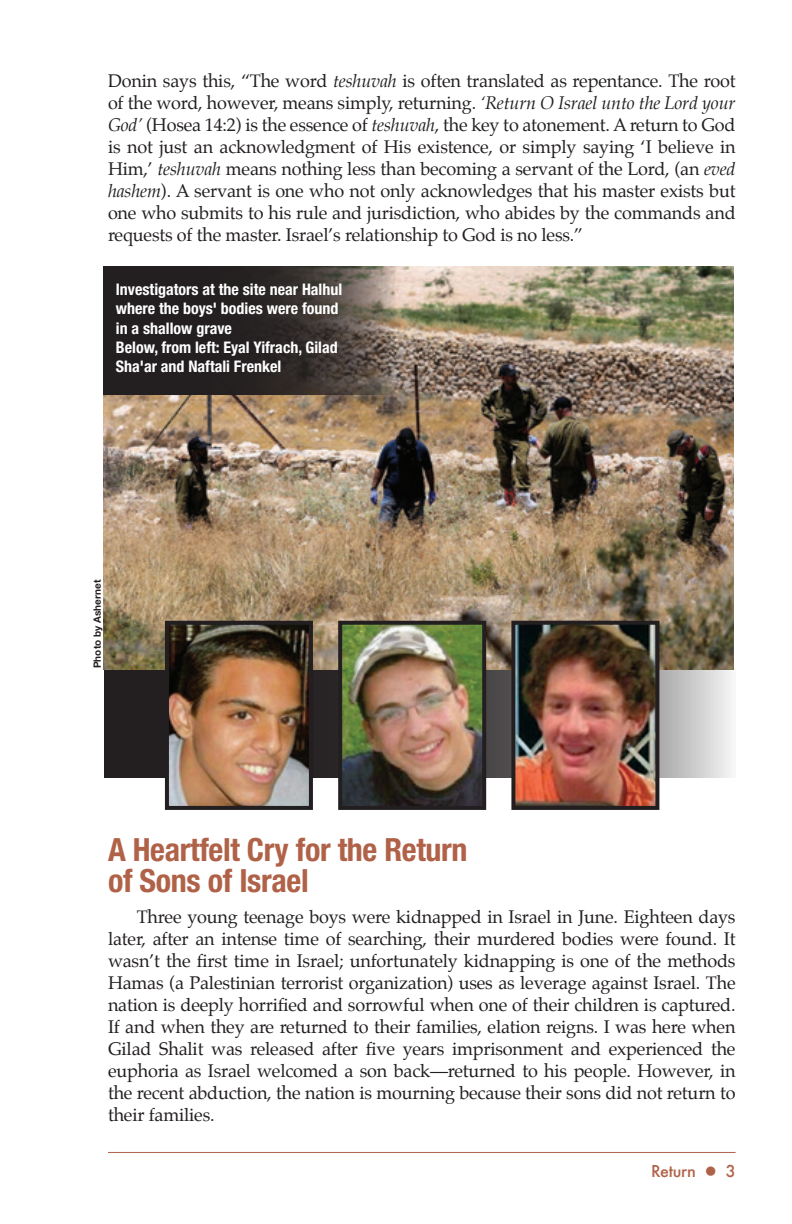
<style>
.page{position:relative;width:792px;height:1224px;background:#fff}
.page>*{position:absolute;margin:0;border:0;box-sizing:border-box;transform-origin:0 0}
.t1{font:700 condensed 32px/31px "Helvetica Neue LT Std";letter-spacing:-.01em;color:#b06248}
.t2{font:18px/22px "Palatino";letter-spacing:-.01em;color:#231f20;text-align:justify}
.t3{font:700 condensed 16px/19.2px "Helvetica Neue LT Std";color:#fff}
.t4{font:500 16px "Futura";letter-spacing:-.02em;color:#b06248}
.t5{font:700 10px "Helvetica Neue LT Std";color:#231f20}
.s1{font-style:italic}
</style>
<div class="page">
<hr style="left:108px;top:1152px;width:628px;height:1px;background:#b06248">
<svg style="left:104px;top:669px;width:630px;height:109px;background:#6e6c6c"></svg>
<img style="left:104px;top:266px;width:630px;height:403px">
<img style="left:170px;top:626px;width:138px;height:179px">
<div style="left:165px;top:621px;width:148px;height:189px;border:4px solid #231f20"></div>
<img style="left:343px;top:626px;width:138px;height:179px">
<div style="left:338px;top:621px;width:148px;height:189px;border:4px solid #231f20"></div>
<img style="left:516px;top:626px;width:138px;height:179px">
<div style="left:511px;top:621px;width:148px;height:189px;border:4px solid #231f20"></div>
<svg style="left:104px;top:266px;width:292px;height:129px;background:#38322f"></svg>
<p class="t2" style="left:108px;top:70px;width:629px">Donin says this, “The word <span class="s1">teshuvah</span> is often translated as repentance. The root of the word, however, means simply, returning. <span class="s1">‘Return O Israel unto the Lord your God’</span> (Hosea 14:2) is the essence of <span class="s1">teshuvah</span>, the key to atonement. A return to God is not just an acknowledgment of His existence, or simply saying ‘I believe in Him,’ <span class="s1">teshuvah</span> means nothing less than becoming a servant of the Lord, (an <span class="s1">eved hashem</span>). A servant is one who not only acknowledges that his master exists but one who submits to his rule and jurisdiction, who abides by the commands and requests of the master. Israel’s relationship to God is no less.”</p>
<p class="t3" style="left:116px;top:280px;width:228px">Investigators at the site near Halhul where the boys' bodies were found in a shallow grave<br>Below, from left: Eyal Yifrach, Gilad<br>Sha'ar and Naftali Frenkel</p>
<p class="t5" style="left:91px;top:668px;width:90px;rotate:-90deg">Photo by Ashernet</p>
<h1 class="t1" style="left:108px;top:834px;width:361px">A Heartfelt Cry for the Return of Sons of Israel</h1>
<p class="t2" style="left:108px;top:906px;width:629px;text-indent:29px">Three young teenage boys were kidnapped in Israel in June. Eighteen days later, after an intense time of searching, their murdered bodies were found. It wasn’t the first time in Israel; unfortunately kidnapping is one of the methods Hamas (a Palestinian terrorist organization) uses as leverage against Israel. The nation is deeply horrified and sorrowful when one of their children is captured.<br>If and when they are returned to their families, elation reigns. I was here when Gilad Shalit was released after five years imprisonment and experienced the euphoria as Israel welcomed a son back—returned to his people. However, in the recent abduction, the nation is mourning because their sons did not return to their families.</p>
<p class="t4" style="left:651px;top:1161px;width:86px">Return ● 3</p>
</div>
